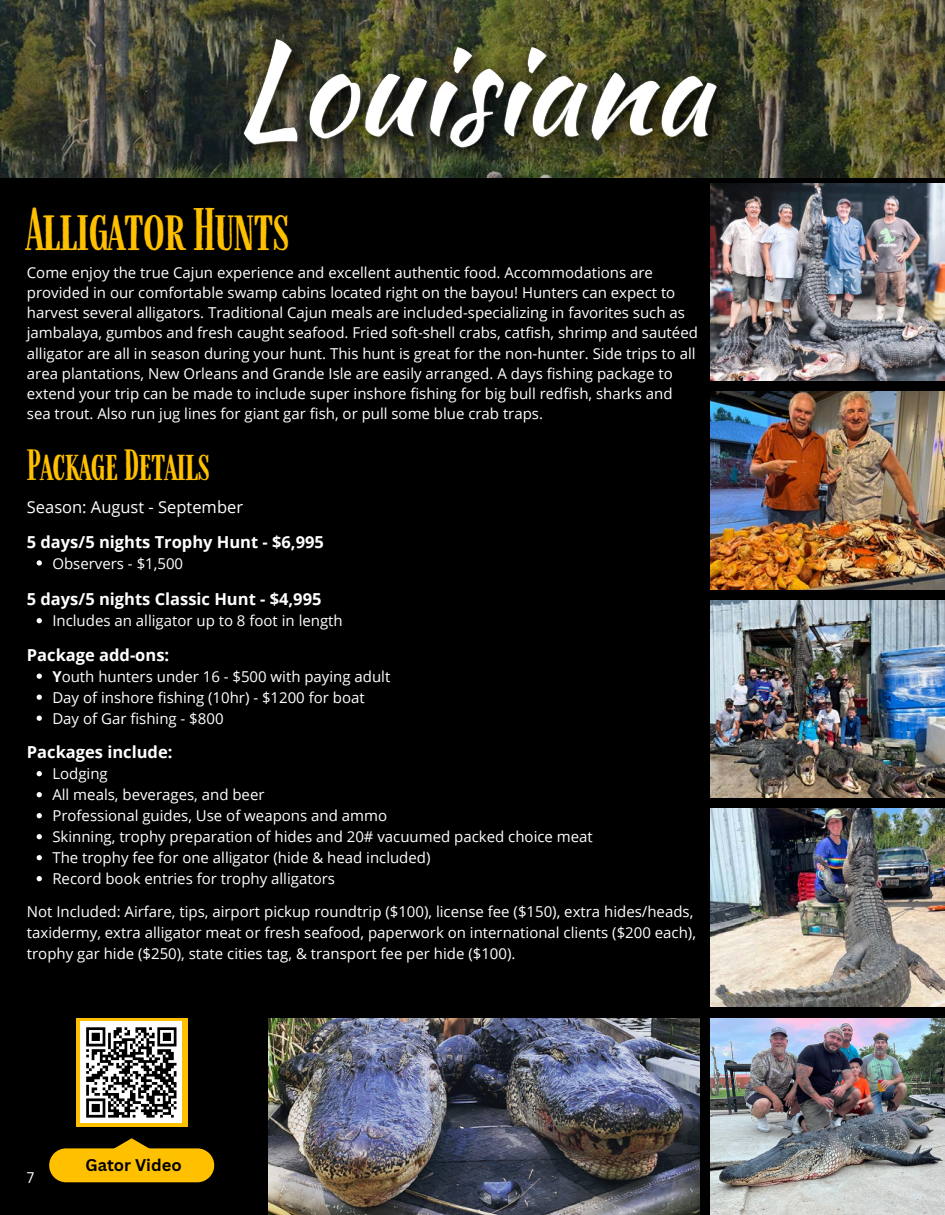
<style>
.page{position:relative;width:945px;height:1215px;background:#000}
.page>*{position:absolute;margin:0;border:0;box-sizing:border-box;transform-origin:0 0}
.t1{font:49.5px "Farmhand";color:#ffc000}
.t2{font:36px "Farmhand";color:#ffc000}
.t3{font:700 16.5px "Open Sans";color:#fff}
.t4{font:16.5px "Open Sans";color:#fff}
.t5{font:700 16.5px "Canva Sans";color:#000}
.t6{font:15px/20.2px "Open Sans";color:#fff}
.t7{font:15px "Canva Sans";color:#fff}
.s1{font-weight:700}
</style>
<div class="page">
<img style="left:711px;top:391px;width:234px;height:198px">
<img style="left:711px;top:601px;width:234px;height:197px">
<img style="left:711px;top:1018px;width:234px;height:197px">
<img style="left:711px;top:183px;width:234px;height:197px">
<img style="left:711px;top:809px;width:234px;height:198px">
<img style="left:0;top:0;width:945px;height:178px">
<div style="left:76px;top:1018px;width:111px;height:109px;background:#ffc000"></div>
<svg style="left:49px;top:1138px;width:165px;height:44px"></svg>
<img style="left:269px;top:1018px;width:431px;height:197px">
<div style="left:81px;top:1022px;width:101px;height:101px;background:#fff"></div>
<svg style="left:86px;top:1027px;width:91px;height:91px"></svg>
<svg style="left:37px;top:560px;width:5px;height:6px"></svg>
<svg style="left:37px;top:618px;width:5px;height:5px"></svg>
<svg style="left:37px;top:674px;width:5px;height:5px"></svg>
<svg style="left:37px;top:695px;width:5px;height:5px"></svg>
<svg style="left:37px;top:716px;width:5px;height:5px"></svg>
<svg style="left:37px;top:771px;width:5px;height:5px"></svg>
<svg style="left:37px;top:792px;width:5px;height:5px"></svg>
<svg style="left:37px;top:813px;width:5px;height:5px"></svg>
<svg style="left:37px;top:834px;width:5px;height:5px"></svg>
<svg style="left:37px;top:855px;width:5px;height:5px"></svg>
<svg style="left:37px;top:876px;width:5px;height:5px"></svg>
<img style="left:215px;top:0;width:533px;height:213px">
<p class="t1" style="left:27px;top:199px;width:264px">Alligator Hunts</p>
<p class="t6" style="left:27px;top:262px;width:673px">Come enjoy the true Cajun experience and excellent authentic food. Accommodations are provided in our comfortable swamp cabins located right on the bayou! Hunters can expect to harvest several alligators. Traditional Cajun meals are included-specializing in favorites such as jambalaya, gumbos and fresh caught seafood. Fried soft-shell crabs, catfish, shrimp and sautéed alligator are all in season during your hunt. This hunt is great for the non-hunter. Side trips to all area plantations, New Orleans and Grande Isle are easily arranged. A days fishing package to extend your trip can be made to include super inshore fishing for big bull redfish, sharks and sea trout. Also run jug lines for giant gar fish, or pull some blue crab traps.</p>
<p class="t2" style="left:27px;top:442px;width:184px">Package Details</p>
<p class="t4" style="left:27px;top:495px;width:218px">Season: August - September</p>
<p class="t3" style="left:27px;top:530px;width:299px">5 days/5 nights Trophy Hunt - $6,995</p>
<p class="t6" style="left:52px;top:553px;width:132px">Observers - $1,500</p>
<p class="t3" style="left:27px;top:588px;width:296px">5 days/5 nights Classic Hunt - $4,995</p>
<p class="t3" style="left:27px;top:643px;width:144px">Package add-ons:</p>
<p class="t6" style="left:52px;top:610px;width:292px">Includes an alligator up to 8 foot in length</p>
<p class="t6" style="left:52px;top:666px;width:340px"><span class="s1">Y</span>outh hunters under 16 - $500 with paying adult</p>
<p class="t6" style="left:52px;top:687px;width:314px">Day of inshore fishing (10hr) - $1200 for boat</p>
<p class="t6" style="left:52px;top:708px;width:173px">Day of Gar fishing - $800</p>
<p class="t3" style="left:27px;top:741px;width:147px">Packages include:</p>
<p class="t6" style="left:52px;top:763px;width:57px">Lodging</p>
<p class="t6" style="left:52px;top:784px;width:214px">All meals, beverages, and beer</p>
<p class="t6" style="left:52px;top:805px;width:336px">Professional guides, Use of weapons and ammo</p>
<p class="t6" style="left:52px;top:826px;width:542px">Skinning, trophy preparation of hides and 20# vacuumed packed choice meat</p>
<p class="t6" style="left:52px;top:847px;width:380px">The trophy fee for one alligator (hide &amp; head included)</p>
<p class="t6" style="left:52px;top:868px;width:284px">Record book entries for trophy alligators</p>
<p class="t6" style="left:27px;top:901px;width:671px;line-height:21px">Not Included: Airfare, tips, airport pickup roundtrip ($100), license fee ($150), extra hides/heads, taxidermy, extra alligator meat or fresh seafood, paperwork on international clients ($200 each), trophy gar hide ($250), state cities tag, &amp; transport fee per hide ($100).</p>
<p class="t7" style="left:27px;top:1167px;width:9px">7</p>
<p class="t5" style="left:85px;top:1153px;width:98px">Gator Video</p>
</div>
